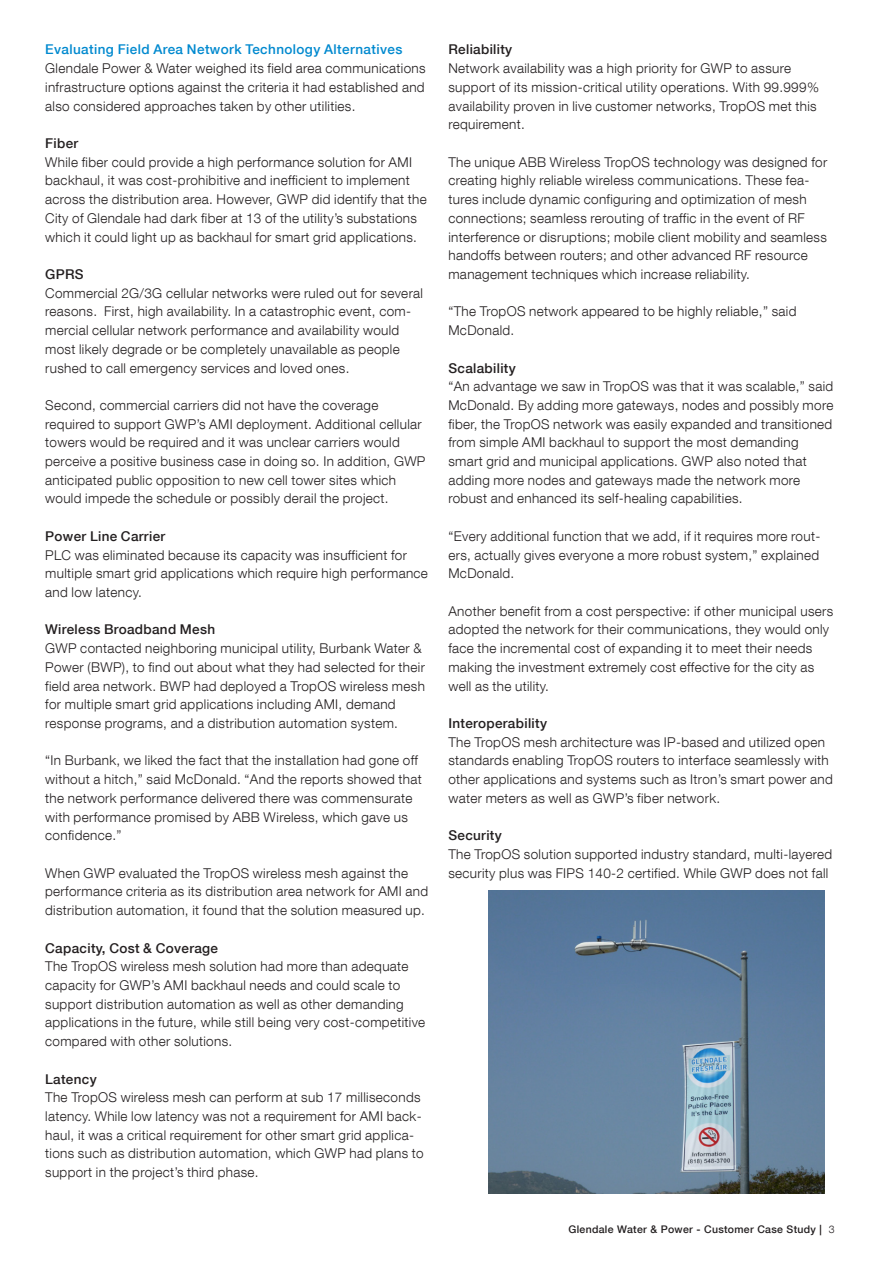
<style>
.page{position:relative;width:893px;height:1263px;background:#fff}
.page>*{position:absolute;margin:0;border:0;box-sizing:border-box;transform-origin:0 0}
.CopyText{font:300 13.5px/18.8px "ABB Neue Helvetica";letter-spacing:.025em;color:#231f20}
.CopyText-2{font:500 13.5px "ABB Neue Helvetica";letter-spacing:.025em;color:#231f20}
.CopyText-3{font:500 13.5px "ABB Neue Helvetica";letter-spacing:.03em;color:#0089cf}
.Brochure_type{font:500 10.5px "ABB Neue Helvetica";letter-spacing:.03em;color:#231f20}
.s1{font-weight:300}
</style>
<div class="page">
<img style="left:488px;top:890px;width:337px;height:303px">
<p class="CopyText-3" style="left:45px;top:42px;width:359px">Evaluating Field Area Network Technology Alternatives</p>
<p class="CopyText" style="left:45px;top:59px;width:382px;text-align:justify">Glendale Power &amp; Water weighed its field area communications infrastructure options against the criteria it had established and also considered approaches taken by other utilities.</p>
<p class="CopyText-2" style="left:45px;top:135px;width:35px">Fiber</p>
<p class="CopyText" style="left:45px;top:152px;width:383px">While fiber could provide a high performance solution for AMI backhaul, it was cost-prohibitive and inefficient to implement across the distribution area. However, GWP did identify that the City of Glendale had dark fiber at 13 of the utility’s substations which it could light up as backhaul for smart grid applications.</p>
<p class="CopyText-2" style="left:45px;top:266px;width:40px">GPRS</p>
<p class="CopyText" style="left:45px;top:283px;width:379px">Commercial 2G/3G cellular networks were ruled out for several reasons. First, high availability. In a catastrophic event, com&shy;mercial cellular network performance and availability would most likely degrade or be completely unavailable as people rushed to call emergency services and loved ones.</p>
<p class="CopyText" style="left:45px;top:395px;width:382px">Second, commercial carriers did not have the coverage required to support GWP’s AMI deployment. Additional cellular towers would be required and it was unclear carriers would perceive a positive business case in doing so. In addition, GWP anticipated public opposition to new cell tower sites which would impede the schedule or possibly derail the project.</p>
<p class="CopyText-2" style="left:45px;top:528px;width:122px">Power Line Carrier</p>
<p class="CopyText" style="left:45px;top:545px;width:384px">PLC was eliminated because its capacity was insufficient for multiple smart grid applications which require high performance and low latency.</p>
<p class="CopyText-2" style="left:45px;top:621px;width:171px">Wireless Broadband Mesh</p>
<p class="CopyText" style="left:45px;top:639px;width:381px">GWP contacted neighboring municipal utility, Burbank Water &amp; Power (BWP), to find out about what they had selected for their field area network. BWP had deployed a TropOS wireless mesh for multiple smart grid applications including AMI, demand response programs, and a distribution automation system.</p>
<p class="CopyText" style="left:45px;top:751px;width:378px">“In Burbank, we liked the fact that the installation had gone off without a hitch,” said McDonald. “And the reports showed that the network performance delivered there was commensurate with performance promised by ABB Wireless, which gave us confidence.”</p>
<p class="CopyText" style="left:45px;top:863px;width:384px">When GWP evaluated the TropOS wireless mesh against the performance criteria as its distribution area network for AMI and distribution automation, it found that the solution measured up.</p>
<p class="CopyText-2" style="left:45px;top:940px;width:174px">Capacity, Cost &amp; Coverage</p>
<p class="CopyText" style="left:45px;top:957px;width:382px">The TropOS wireless mesh solution had more than adequate capacity for GWP’s AMI backhaul needs and could scale to support distribution automation as well as other demanding applications in the future, while still being very cost-competitive compared with other solutions.</p>
<p class="CopyText-2" style="left:45px;top:1070px;width:53px">Latency</p>
<p class="CopyText" style="left:45px;top:1088px;width:380px">The TropOS wireless mesh can perform at sub 17 milliseconds latency. While low latency was not a requirement for AMI back&shy;haul, it was a critical requirement for other smart grid applica&shy;tions such as distribution automation, which GWP had plans to support in the project’s third phase.</p>
<p class="CopyText-2" style="left:448px;top:42px;width:65px">Reliability</p>
<p class="CopyText" style="left:448px;top:59px;width:372px">Network availability was a high priority for GWP to assure support of its mission-critical utility operations. With 99.999% availability proven in live customer networks, TropOS met this requirement.</p>
<p class="CopyText" style="left:448px;top:152px;width:380px">The unique ABB Wireless TropOS technology was designed for creating highly reliable wireless communications. These fea&shy;tures include dynamic configuring and optimization of mesh connections; seamless rerouting of traffic in the event of RF interference or disruptions; mobile client mobility and seamless handoffs between routers; and other advanced RF resource management techniques which increase reliability.</p>
<p class="CopyText" style="left:448px;top:302px;width:349px">“The TropOS network appeared to be highly reliable,” said<br>McDonald.</p>
<p class="CopyText-2" style="left:448px;top:360px;width:69px">Scalability</p>
<p class="CopyText" style="left:448px;top:377px;width:386px">“An advantage we saw in TropOS was that it was scalable,” said McDonald. By adding more gateways, nodes and possibly more fiber, the TropOS network was easily expanded and transitioned from simple AMI backhaul to support the most demanding smart grid and municipal applications. GWP also noted that adding more nodes and gateways made the network more robust and enhanced its self-healing capabilities.</p>
<p class="CopyText" style="left:448px;top:526px;width:373px;text-align:justify">“Every additional function that we add, if it requires more rout&shy;ers, actually gives everyone a more robust system,” explained McDonald.</p>
<p class="CopyText" style="left:448px;top:601px;width:386px">Another benefit from a cost perspective: if other municipal users adopted the network for their communications, they would only face the incremental cost of expanding it to meet their needs making the investment extremely cost effective for the city as well as the utility.</p>
<p class="CopyText-2" style="left:448px;top:715px;width:100px">Interoperability</p>
<p class="CopyText" style="left:448px;top:732px;width:386px">The TropOS mesh architecture was IP-based and utilized open standards enabling TropOS routers to interface seamlessly with other applications and systems such as Itron’s smart power and water meters as well as GWP’s fiber network.</p>
<p class="CopyText-2" style="left:448px;top:827px;width:55px">Security</p>
<p class="CopyText" style="left:448px;top:844px;width:385px">The TropOS solution supported industry standard, multi-layered security plus was FIPS 140-2 certified. While GWP does not fall</p>
<p class="Brochure_type" style="left:568px;top:1223px;width:268px">Glendale Water &amp; Power - Customer Case Study | <span class="s1">3</span></p>
</div>
